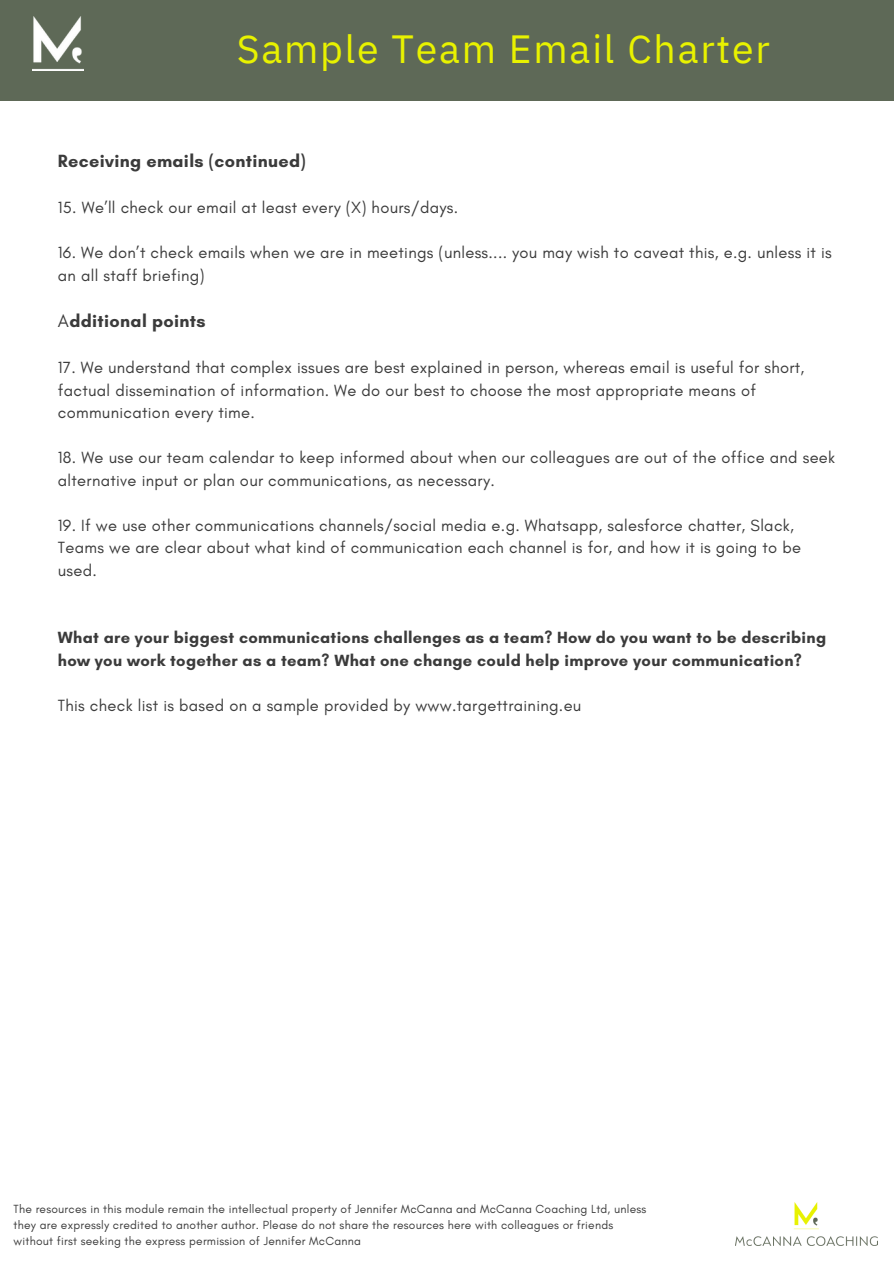
<style>
.page{position:relative;width:894px;height:1264px;background:#fff}
.page>*{position:absolute;margin:0;border:0;box-sizing:border-box;transform-origin:0 0}
.t1{font:39.3px "IBM Plex Sans";letter-spacing:.045em;color:#e8f200}
.t2{font:700 18px "Glacial Indifference";letter-spacing:.02em;color:#3b3b3b}
.t3{font:16.5px/22.5px "Glacial Indifference";letter-spacing:.02em;color:#3b3b3b}
.t4{font:700 16.5px/22.5px "Glacial Indifference";letter-spacing:.02em;color:#3b3b3b}
.t5{font:12px/16px "Glacial Indifference";letter-spacing:.02em;color:#3b3b3b}
.s1{font-weight:400}
</style>
<div class="page">
<div style="left:0;top:0;width:893px;height:101px;background:#5e6957"></div>
<img style="left:33px;top:17px;width:50px;height:54px">
<img style="left:735px;top:1202px;width:141px;height:43px">
<h3 class="t1" style="left:237px;top:22px;width:534px">Sample Team Email Charter</h3>
<h1 class="t2" style="left:58px;top:150px;width:249px">Receiving emails (continued)</h1>
<h2 class="t3" style="left:58px;top:196px;width:401px">15. We’ll check our email at least every (X) hours/days.</h2>
<h3 class="t3" style="left:58px;top:241px;width:775px">16. We don’t check emails when we are in meetings (unless.... you may wish to caveat this, e.g. unless it is an all staff briefing)</h3>
<h3 class="t2" style="left:58px;top:310px;width:149px"><span class="s1">A</span>dditional points</h3>
<h3 class="t3" style="left:58px;top:356px;width:747px">17. We understand that complex issues are best explained in person, whereas email is useful for short, factual dissemination of information. We do our best to choose the most appropriate means of communication every time.</h3>
<h3 class="t3" style="left:58px;top:446px;width:778px">18. We use our team calendar to keep informed about when our colleagues are out of the office and seek alternative input or plan our communications, as necessary.</h3>
<h3 class="t3" style="left:58px;top:514px;width:744px">19. If we use other communications channels/social media e.g. Whatsapp, salesforce chatter, Slack,<br>Teams we are clear about what kind of communication each channel is for, and how it is going to be used.</h3>
<h3 class="t4" style="left:58px;top:626px;width:769px">What are your biggest communications challenges as a team? How do you want to be describing how you work together as a team? What one change could help improve your communication?</h3>
<h2 class="t3" style="left:58px;top:694px;width:525px">This check list is based on a sample provided by www.targettraining.eu</h2>
<p class="t5" style="left:14px;top:1201px;width:634px">The resources in this module remain the intellectual property of Jennifer McCanna and McCanna Coaching Ltd, unless they are expressly credited to another author. Please do not share the resources here with colleagues or friends without first seeking the express permission of Jennifer McCanna</p>
</div>
